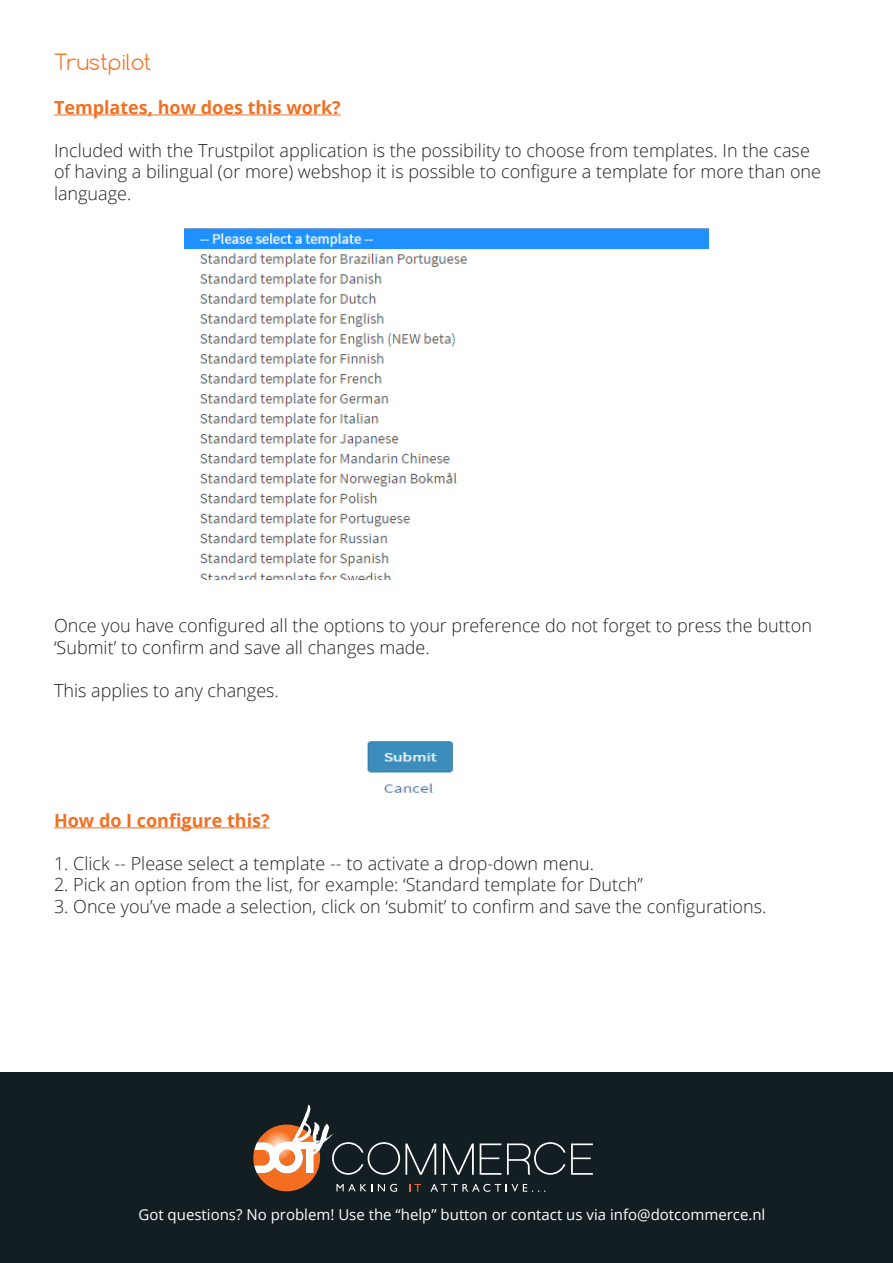
<style>
.page{position:relative;width:893px;height:1263px;background:#fff}
.page>*{position:absolute;margin:0;border:0;box-sizing:border-box;transform-origin:0 0}
.t1{font:51.45px "Art Brewery";color:#fff}
.t2{font:300 21px "Comfortaa";color:#f36f21}
.t3{font:300 18px/21.6px "Open Sans";color:#231f20}
.t4{font:700 18px "Open Sans";color:#f36f21}
.t5{font:15px "Open Sans";color:#fff}
</style>
<div class="page">
<div style="left:0;top:1072px;width:893px;height:191px;background:#131e22"></div>
<hr style="left:54px;top:115px;width:287px;height:1px;background:#f36f21">
<hr style="left:54px;top:827px;width:216px;height:1px;background:#f36f21">
<img style="left:185px;top:229px;width:523px;height:350px">
<img style="left:367px;top:741px;width:86px;height:52px">
<svg style="left:336px;top:1184px;width:36px;height:7px"></svg>
<svg style="left:378px;top:1184px;width:19px;height:7px"></svg>
<svg style="left:409px;top:1184px;width:12px;height:7px"></svg>
<svg style="left:430px;top:1184px;width:115px;height:7px"></svg>
<svg style="left:332px;top:1142px;width:104px;height:33px"></svg>
<svg style="left:443px;top:1143px;width:31px;height:32px"></svg>
<svg style="left:480px;top:1143px;width:21px;height:32px"></svg>
<svg style="left:507px;top:1142px;width:58px;height:33px"></svg>
<svg style="left:571px;top:1143px;width:22px;height:32px"></svg>
<svg style="left:253px;top:1124px;width:67px;height:67px"></svg>
<p class="t2" style="left:54px;top:49px;width:99px">Trustpilot</p>
<p class="t4" style="left:54px;top:94px;width:288px">Templates, how does this work?</p>
<p class="t3" style="left:54px;top:139px;width:757px">Included with the Trustpilot application is the possibility to choose from templates. In the case</p>
<p class="t3" style="left:54px;top:161px;width:768px">of having a bilingual (or more) webshop it is possible to configure a template for more than one</p>
<p class="t3" style="left:54px;top:182px;width:79px">language.</p>
<p class="t3" style="left:54px;top:614px;width:759px">Once you have configured all the options to your preference do not forget to press the button ‘Submit’ to confirm and save all changes made.</p>
<p class="t3" style="left:54px;top:679px;width:226px">This applies to any changes.</p>
<p class="t4" style="left:54px;top:807px;width:217px">How do I configure this?</p>
<p class="t3" style="left:54px;top:852px;width:542px">1. Click -- Please select a template -- to activate a drop-down menu.</p>
<p class="t3" style="left:54px;top:873px;width:590px">2. Pick an option from the list, for example: ‘Standard template for Dutch”</p>
<p class="t3" style="left:54px;top:895px;width:714px">3. Once you’ve made a selection, click on ‘submit’ to confirm and save the configurations.</p>
<p class="t1" style="left:296px;top:1104px;width:37px">by</p>
<p class="t5" style="left:138px;top:1204px;width:628px">Got questions? No problem! Use the “help” button or contact us via info@dotcommerce.nl</p>
</div>
